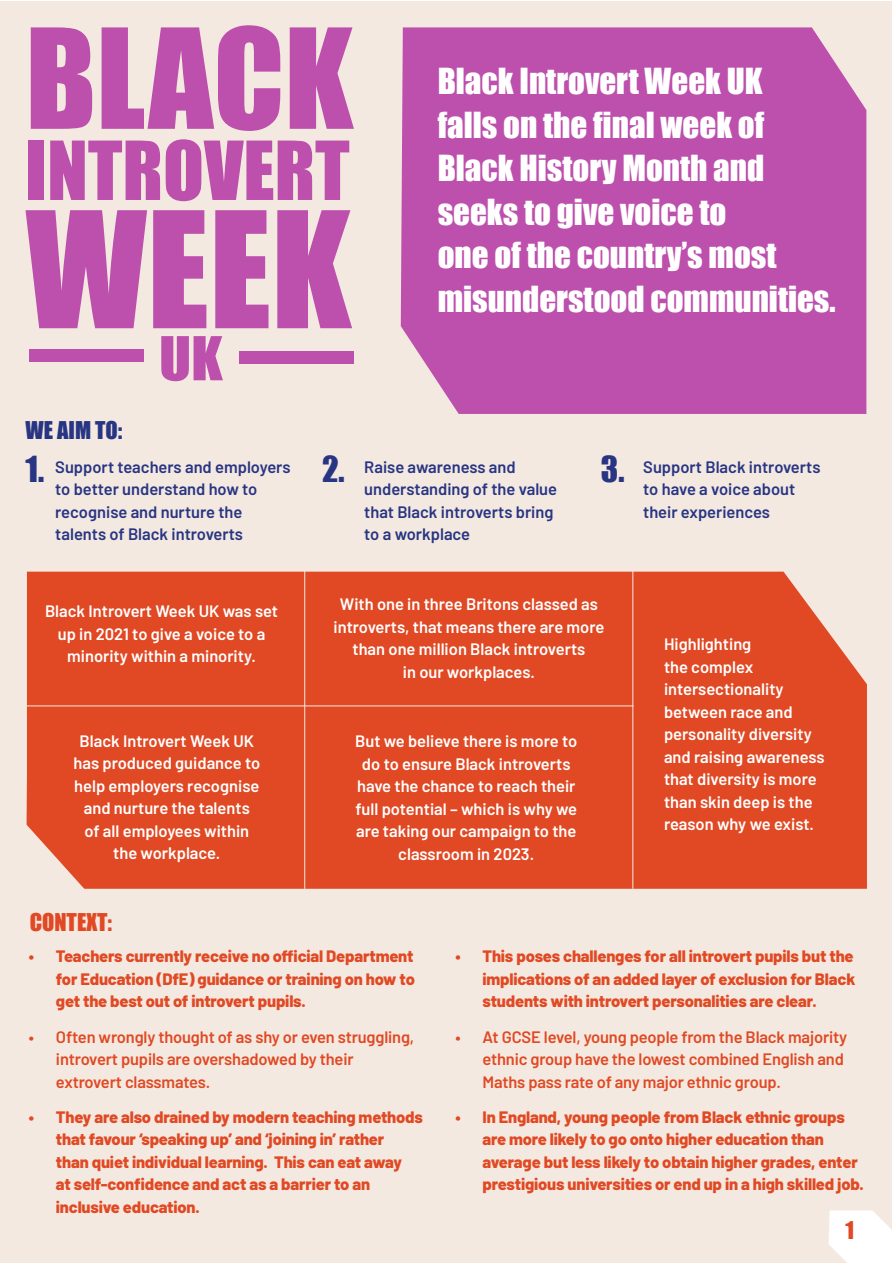
<style>
.page{position:relative;width:893px;height:1263px;background:#fff}
.page>*{position:absolute;margin:0;border:0;box-sizing:border-box;transform-origin:0 0}
.t1{font:149.25px "Impact";color:#bd50ad}
.t2{font:128.25px "Impact";color:#bd50ad}
.t3{font:75.15px "Impact";color:#bd50ad}
.t4{font:55.95px "Impact";color:#bd50ad;scale:1.05 1}
.t5{font:33px/43.5px "Impact";color:#fff}
.t6{font:33px "Impact";color:#283583}
.t7{font:22.5px "Impact";color:#e04924}
.t8{font:22.5px "Impact";color:#283583}
.t9{font:800 16.5px/22.5px "Barlow";letter-spacing:-.01em;color:#e04924;text-align:justify}
.t10{font:600 16.5px/22.5px "Barlow";color:#fff;text-align:center}
.t11{font:600 16.5px/22.5px "Barlow";color:#283583}
.t12{font:600 16.5px/22.5px "Barlow";letter-spacing:-.01em;color:#e04924}
</style>
<div class="page">
<div style="left:1px;top:1px;width:891px;height:1261px;background:#f4e9e0"></div>
<div style="left:401px;top:27px;width:465px;height:387px;background:#bd50ad"></div>
<div style="left:29px;top:349px;width:115px;height:12px;background:#bd50ad"></div>
<div style="left:239px;top:351px;width:115px;height:12px;background:#bd50ad"></div>
<div style="left:26px;top:572px;width:841px;height:317px;background:#e04924"></div>
<hr style="left:26px;top:706px;width:608px;height:1px;background:#f4e9e0">
<hr style="left:304px;top:564px;width:1px;height:325px;background:#f4e9e0">
<hr style="left:633px;top:553px;width:1px;height:336px;background:#f4e9e0">
<svg style="left:0;top:795px;width:107px;height:190px"></svg>
<svg style="left:828px;top:1210px;width:64px;height:53px;background:#fdfcfa"></svg>
<h2 class="t2" style="left:26px;top:-21px;width:329px">BLACK</h2>
<h3 class="t3" style="left:26px;top:112px;width:326px">INTROVERT</h3>
<h1 class="t1" style="left:26px;top:154px;width:327px">WEEK</h1>
<h3 class="t4" style="left:159px;top:315px;width:62px">UK</h3>
<h3 class="t5" style="left:438px;top:58px;width:399px">Black Introvert Week UK<br>falls on the final week of<br>Black History Month and seeks to give voice to<br>one of the country’s most misunderstood communities.</h3>
<h3 class="t8" style="left:26px;top:412px;width:98px">WE AIM TO:</h3>
<p class="t11" style="left:55px;top:454px;width:237px">Support teachers and employers to better understand how to recognise and nurture the talents of Black introverts</p>
<p class="t11" style="left:364px;top:454px;width:194px">Raise awareness and understanding of the value that Black introverts bring to a workplace</p>
<p class="t11" style="left:643px;top:454px;width:179px">Support Black introverts to have a voice about their experiences</p>
<h3 class="t6" style="left:26px;top:444px;width:20px">1.</h3>
<h3 class="t6" style="left:322px;top:444px;width:24px">2.</h3>
<h3 class="t6" style="left:601px;top:444px;width:25px">3.</h3>
<p class="t10" style="left:45px;top:599px;width:235px">Black Introvert Week UK was set up in 2021 to give a voice to a minority within a minority.</p>
<p class="t10" style="left:334px;top:592px;width:272px">With one in three Britons classed as introverts, that means there are more than one million Black introverts<br>in our workplaces.</p>
<p class="t10" style="left:73px;top:728px;width:188px">Black Introvert Week UK has produced guidance to help employers recognise and nurture the talents<br>of all employees within the workplace.</p>
<p class="t10" style="left:355px;top:729px;width:223px">But we believe there is more to do to ensure Black introverts have the chance to reach their full potential – which is why we are taking our campaign to the classroom in 2023.</p>
<h3 class="t7" style="left:30px;top:905px;width:84px">CONTEXT:</h3>
<p class="t10" style="left:664px;top:632px;width:162px;text-align:left">Highlighting<br>the complex intersectionality between race and personality diversity and raising awareness that diversity is more than skin deep is the reason why we exist.</p>
<p class="t9" style="left:56px;top:944px;width:360px;text-indent:-27px">• Teachers currently receive no official Department for Education (DfE) guidance or training on how to get the best out of introvert pupils.</p>
<p class="t12" style="left:56px;top:1024px;width:360px;text-indent:-27px">• Often wrongly thought of as shy or even struggling, introvert pupils are overshadowed by their extrovert classmates.</p>
<p class="t9" style="left:56px;top:1104px;width:368px;text-align:left;text-indent:-27px">• They are also drained by modern teaching methods that favour ‘speaking up’ and ‘joining in’ rather<br>than quiet individual learning. This can eat away<br>at self-confidence and act as a barrier to an inclusive education.</p>
<p class="t9" style="left:482px;top:944px;width:374px;text-indent:-27px">• This poses challenges for all introvert pupils but the implications of an added layer of exclusion for Black students with introvert personalities are clear.</p>
<p class="t12" style="left:482px;top:1024px;width:366px;text-indent:-27px">• At GCSE level, young people from the Black majority ethnic group have the lowest combined English and<br>Maths pass rate of any major ethnic group.</p>
<p class="t9" style="left:482px;top:1104px;width:383px;text-align:left;text-indent:-27px">• In England, young people from Black ethnic groups are more likely to go onto higher education than average but less likely to obtain higher grades, enter prestigious universities or end up in a high skilled job.</p>
<h3 class="t7" style="left:845px;top:1212px;width:10px">1</h3>
</div>
